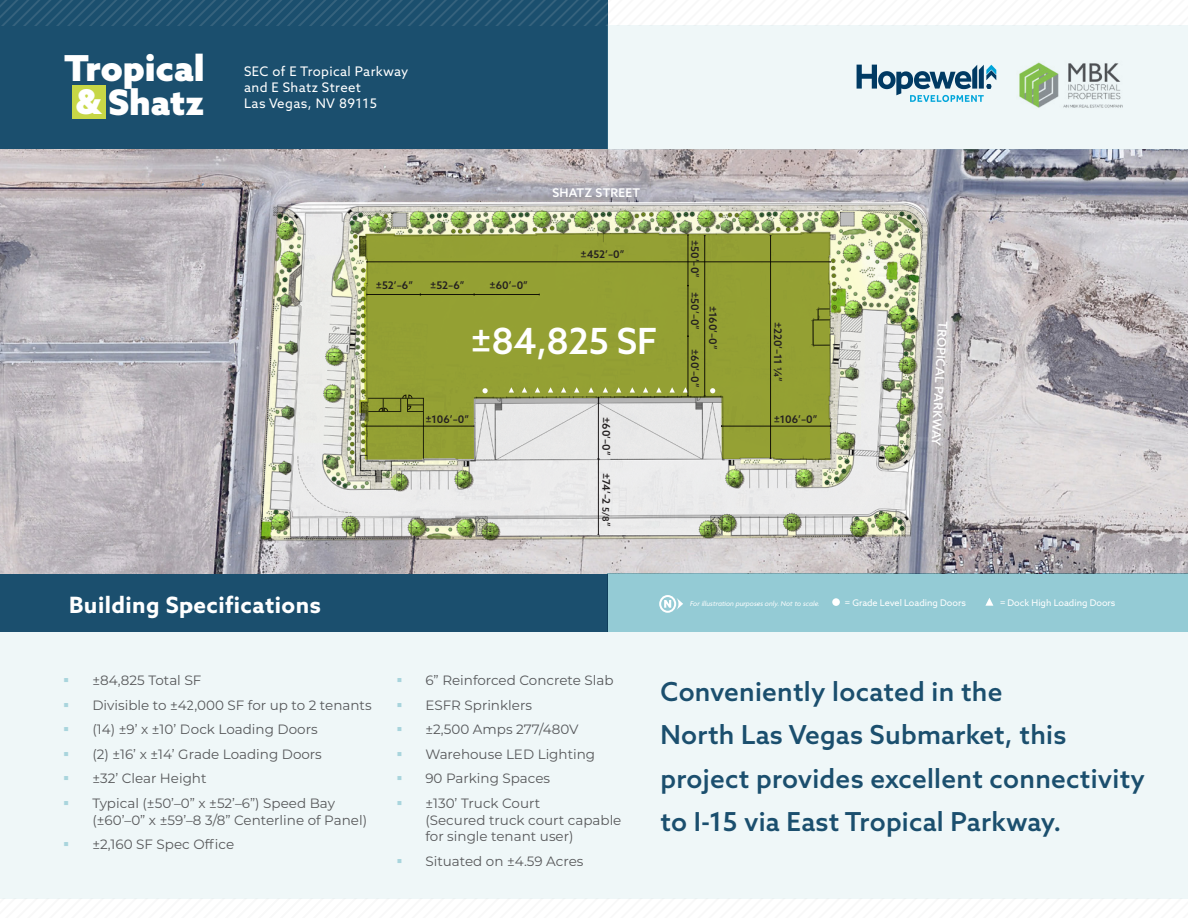
<style>
.page{position:relative;width:1188px;height:918px;background:#fff}
.page>*{position:absolute;margin:0;border:0;box-sizing:border-box;transform-origin:0 0}
.t1{font:500 36px "Azo Sans";letter-spacing:-.01em;color:#fff}
.t2{font:900 35.85px "Azo Sans";color:#fff}
.t3{font:900 35.1px "Azo Sans";color:#fff}
.t4{font:500 26.1px/43.3px "Azo Sans";letter-spacing:.01em;color:#1b4f6e}
.t5{font:700 22.5px "Azo Sans";letter-spacing:.02em;color:#fff}
.t6{font:13.5px/16.5px "Montserrat";color:#57585a}
.t7{font:13.2px/15.9px "Azo Sans";letter-spacing:.03em;color:#fff}
.t8{font:500 12px "Azo Sans";letter-spacing:.02em;color:#fff}
.t9{font:500 10.5px "Azo Sans";color:#231f20}
.t10{font:9.15px "Azo Sans";color:#fff}
.t11{font:italic 7.5px "Agenda One";color:#fff}
.s1{font-size:34.05px}
.s2{font-size:9px}
</style>
<div class="page">
<div style="left:1px;top:632px;width:1187px;height:267px;background:#eff7f8"></div>
<div style="left:0;top:0;width:607px;height:632px;background:#1b4f6e"></div>
<svg style="left:0;top:0;width:608px;height:25px"></svg>
<img style="left:0;top:149px;width:1188px;height:425px">
<div style="left:607px;top:574px;width:581px;height:58px;background:#94cbd5"></div>
<div style="left:607px;top:25px;width:581px;height:124px;background:#eff7f8"></div>
<svg style="left:985px;top:598px;width:8px;height:8px"></svg>
<div style="left:832px;top:598px;width:8px;height:8px;background:#fff;border-radius:50%"></div>
<div style="left:659px;top:595px;width:17px;height:18px;border:2px solid #fff;border-radius:50%"></div>
<svg style="left:664px;top:598px;width:19px;height:12px"></svg>
<div style="left:72px;top:85px;width:34px;height:34px;background:#c7d746"></div>
<img style="left:255px;top:200px;width:677px;height:344px">
<svg style="left:359px;top:232px;width:471px;height:228px;background:#9ea84e"></svg>
<svg style="left:509px;top:387px;width:5px;height:6px"></svg>
<svg style="left:522px;top:387px;width:5px;height:6px"></svg>
<svg style="left:535px;top:387px;width:5px;height:6px"></svg>
<svg style="left:548px;top:387px;width:5px;height:6px"></svg>
<svg style="left:561px;top:387px;width:5px;height:6px"></svg>
<svg style="left:574px;top:387px;width:5px;height:6px"></svg>
<svg style="left:616px;top:387px;width:5px;height:6px"></svg>
<svg style="left:630px;top:387px;width:5px;height:6px"></svg>
<svg style="left:643px;top:387px;width:5px;height:6px"></svg>
<svg style="left:656px;top:387px;width:6px;height:6px"></svg>
<svg style="left:669px;top:387px;width:6px;height:6px"></svg>
<svg style="left:482px;top:388px;width:6px;height:5px"></svg>
<hr style="left:704px;top:236px;width:1px;height:160px;background:#231f20">
<svg style="left:704px;top:388px;width:11px;height:9px"></svg>
<hr style="left:770px;top:236px;width:1px;height:222px;background:#231f20">
<hr style="left:421px;top:294px;width:53px;height:1px;background:#231f20">
<hr style="left:722px;top:426px;width:108px;height:1px;background:#231f20">
<hr style="left:365px;top:426px;width:109px;height:1px;background:#231f20">
<svg style="left:365px;top:395px;width:59px;height:64px;background:#87922f"></svg>
<hr style="left:474px;top:294px;width:65px;height:1px;background:#231f20">
<hr style="left:688px;top:235px;width:1px;height:50px;background:#231f20">
<hr style="left:688px;top:286px;width:1px;height:50px;background:#231f20">
<hr style="left:688px;top:336px;width:1px;height:60px;background:#231f20">
<svg style="left:683px;top:387px;width:6px;height:10px"></svg>
<hr style="left:598px;top:398px;width:1px;height:61px;background:#231f20">
<svg style="left:588px;top:387px;width:20px;height:11px"></svg>
<hr style="left:598px;top:459px;width:1px;height:75px;background:#231f20">
<hr style="left:367px;top:262px;width:463px;height:1px;background:#231f20">
<hr style="left:367px;top:294px;width:53px;height:1px;background:#231f20">
<img style="left:1019px;top:62px;width:103px;height:46px">
<svg style="left:857px;top:65px;width:139px;height:37px"></svg>
<p class="t2" style="left:64px;top:44px;width:142px">Tropical</p>
<p class="t3" style="left:76px;top:78px;width:129px"><span class="s1">&amp;</span> Shatz</p>
<p class="t7" style="left:244px;top:64px;width:166px">SEC of E Tropical Parkway and E Shatz Street<br>Las Vegas, NV 89115</p>
<p class="t8" style="left:552px;top:184px;width:89px">SHATZ STREET</p>
<p class="t9" style="left:376px;top:278px;width:39px">±52’–6”</p>
<p class="t9" style="left:430px;top:278px;width:36px">±52–6”</p>
<p class="t9" style="left:489px;top:278px;width:40px">±60’–0”</p>
<p class="t9" style="left:580px;top:247px;width:46px">±452’–0”</p>
<p class="t1" style="left:470px;top:317px;width:188px">±84,825 SF</p>
<p class="t9" style="left:702px;top:240px;width:39px;rotate:90deg">±50’–0”</p>
<p class="t9" style="left:702px;top:292px;width:39px;rotate:90deg">±50’–0”</p>
<p class="t9" style="left:702px;top:349px;width:40px;rotate:90deg">±60’–0”</p>
<p class="t9" style="left:720px;top:306px;width:45px;rotate:90deg">±160’–0”</p>
<p class="t9" style="left:785px;top:322px;width:62px;rotate:90deg">±220’–11 1/4”</p>
<p class="t9" style="left:425px;top:412px;width:45px">±106’–0”</p>
<p class="t9" style="left:774px;top:412px;width:45px">±106’–0”</p>
<p class="t9" style="left:613px;top:417px;width:40px;rotate:90deg">±60’–0”</p>
<p class="t9" style="left:613px;top:473px;width:55px;rotate:90deg">±74’–2 <span class="s2">5/8</span>”</p>
<p class="t8" style="left:951px;top:322px;width:126px;rotate:93deg">TROPICAL PARKWAY</p>
<p class="t5" style="left:69px;top:590px;width:253px">Building Specifications</p>
<p class="t11" style="left:690px;top:600px;width:131px">For illustration purposes only. Not to scale.</p>
<p class="t10" style="left:845px;top:596px;width:123px">= Grade Level Loading Doors</p>
<p class="t10" style="left:1000px;top:596px;width:117px">= Dock High Loading Doors</p>
<p class="t6" style="left:92px;top:672px;width:110px">±84,825 Total SF</p>
<p class="t6" style="left:92px;top:696px;width:281px">Divisible to ±42,000 SF for up to 2 tenants</p>
<p class="t6" style="left:92px;top:721px;width:227px">(14) ±9’ x ±10’ Dock Loading Doors</p>
<p class="t6" style="left:92px;top:745px;width:231px">(2) ±16’ x ±14’ Grade Loading Doors</p>
<p class="t6" style="left:92px;top:770px;width:116px">±32’ Clear Height</p>
<p class="t6" style="left:92px;top:795px;width:276px">Typical (±50’–0” x ±52’–6”) Speed Bay (±60’–0” x ±59’–8 3/8” Centerline of Panel)</p>
<p class="t6" style="left:92px;top:836px;width:143px">±2,160 SF Spec Office</p>
<p class="t6" style="left:425px;top:672px;width:190px">6” Reinforced Concrete Slab</p>
<p class="t6" style="left:425px;top:696px;width:108px">ESFR Sprinklers</p>
<p class="t6" style="left:425px;top:721px;width:155px">±2,500 Amps 277/480V</p>
<p class="t6" style="left:425px;top:745px;width:171px">Warehouse LED Lighting</p>
<p class="t6" style="left:425px;top:770px;width:126px">90 Parking Spaces</p>
<p class="t6" style="left:425px;top:795px;width:198px">±130’ Truck Court<br>(Secured truck court capable for single tenant user)</p>
<p class="t6" style="left:425px;top:852px;width:160px">Situated on ±4.59 Acres</p>
<p class="t4" style="left:661px;top:670px;width:343px">Conveniently located in the</p>
<p class="t4" style="left:661px;top:713px;width:486px">North Las Vegas Submarket, this project provides excellent connectivity to I-15 via East Tropical Parkway.</p>
</div>
